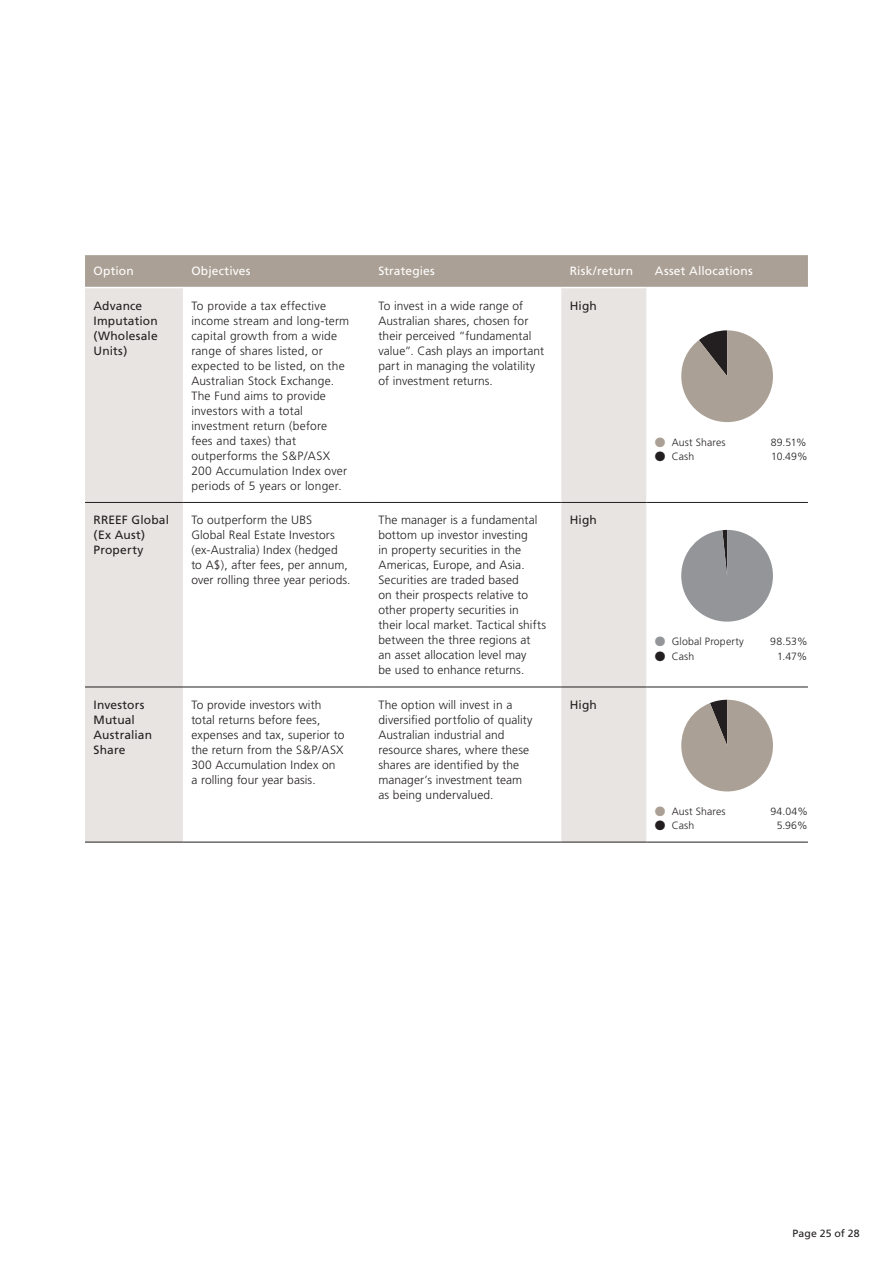
<style>
.page{position:relative;width:893px;height:1263px;background:#fff}
.page>*{position:absolute;margin:0;border:0;box-sizing:border-box;transform-origin:0 0}
.t1{font:300 12px/15px "Frutiger";letter-spacing:.01em;color:#231f20}
.t2{font:12px/15px "Frutiger";letter-spacing:.01em;color:#231f20}
.t3{font:12px "Frutiger";letter-spacing:.015em;color:#fff}
.t4{font:300 10.5px "Frutiger";letter-spacing:.01em;color:#231f20}
.t5{font:10.5px "Frutiger";letter-spacing:.015em;color:#231f20}
.s1{color:#aba095}
.s2{color:#939598}
</style>
<div class="page">
<div style="left:85px;top:255px;width:723px;height:32px;background:#aba095"></div>
<svg style="left:85px;top:288px;width:561px;height:554px"></svg>
<hr style="left:85px;top:687px;width:98px;height:1px;background:#231f20">
<hr style="left:183px;top:687px;width:187px;height:1px;background:#231f20">
<hr style="left:370px;top:687px;width:191px;height:1px;background:#231f20">
<hr style="left:561px;top:687px;width:85px;height:1px;background:#231f20">
<hr style="left:646px;top:687px;width:162px;height:1px;background:#231f20">
<hr style="left:85px;top:842px;width:98px;height:1px;background:#231f20">
<hr style="left:183px;top:842px;width:187px;height:1px;background:#231f20">
<hr style="left:370px;top:842px;width:191px;height:1px;background:#231f20">
<hr style="left:561px;top:842px;width:85px;height:1px;background:#231f20">
<hr style="left:646px;top:842px;width:162px;height:1px;background:#231f20">
<hr style="left:85px;top:502px;width:98px;height:1px;background:#231f20">
<hr style="left:183px;top:502px;width:187px;height:1px;background:#231f20">
<hr style="left:370px;top:502px;width:191px;height:1px;background:#231f20">
<hr style="left:561px;top:502px;width:85px;height:1px;background:#231f20">
<hr style="left:646px;top:502px;width:162px;height:1px;background:#231f20">
<svg style="left:681px;top:330px;width:92px;height:92px"></svg>
<svg style="left:681px;top:530px;width:92px;height:92px"></svg>
<svg style="left:681px;top:700px;width:92px;height:91px"></svg>
<p class="t3" style="left:94px;top:264px;width:42px">Option</p>
<p class="t3" style="left:191px;top:264px;width:61px">Objectives</p>
<p class="t3" style="left:378px;top:264px;width:58px">Strategies</p>
<p class="t3" style="left:570px;top:264px;width:65px">Risk/return</p>
<p class="t3" style="left:655px;top:264px;width:99px">Asset Allocations</p>
<p class="t2" style="left:94px;top:298px;width:66px">Advance<br>Imputation (Wholesale<br>Units)</p>
<p class="t1" style="left:191px;top:298px;width:159px">To provide a tax effective income stream and long-term capital growth from a wide range of shares listed, or expected to be listed, on the<br>Australian Stock Exchange.<br>The Fund aims to provide investors with a total investment return (before fees and taxes) that outperforms the S&amp;P/ASX<br>200 Accumulation Index over periods of 5 years or longer.</p>
<p class="t1" style="left:378px;top:298px;width:167px">To invest in a wide range of<br>Australian shares, chosen for their perceived “fundamental value”. Cash plays an important part in managing the volatility of investment returns.</p>
<p class="t2" style="left:570px;top:298px;width:29px">High</p>
<p class="t4" style="left:655px;top:436px;width:72px"><span class="s1">●</span> Aust Shares</p>
<p class="t4" style="left:771px;top:436px;width:38px">89.51%</p>
<p class="t4" style="left:655px;top:450px;width:41px">● Cash</p>
<p class="t4" style="left:771px;top:450px;width:38px">10.49%</p>
<p class="t2" style="left:94px;top:513px;width:77px">RREEF Global (Ex Aust)<br>Property</p>
<p class="t1" style="left:191px;top:513px;width:161px">To outperform the UBS<br>Global Real Estate Investors (ex-Australia) Index (hedged to A$), after fees, per annum, over rolling three year periods.</p>
<p class="t1" style="left:378px;top:513px;width:169px">The manager is a fundamental bottom up investor investing<br>in property securities in the<br>Americas, Europe, and Asia.<br>Securities are traded based<br>on their prospects relative to other property securities in<br>their local market. Tactical shifts between the three regions at an asset allocation level may<br>be used to enhance returns.</p>
<p class="t2" style="left:570px;top:513px;width:29px">High</p>
<p class="t2" style="left:94px;top:697px;width:60px">Investors<br>Mutual<br>Australian<br>Share</p>
<p class="t1" style="left:191px;top:697px;width:155px">To provide investors with total returns before fees, expenses and tax, superior to the return from the S&amp;P/ASX<br>300 Accumulation Index on a rolling four year basis.</p>
<p class="t1" style="left:378px;top:697px;width:156px">The option will invest in a diversified portfolio of quality<br>Australian industrial and resource shares, where these shares are identified by the manager’s investment team as being undervalued.</p>
<p class="t2" style="left:570px;top:697px;width:29px">High</p>
<p class="t4" style="left:655px;top:636px;width:91px"><span class="s2">●</span> Global Property</p>
<p class="t4" style="left:770px;top:636px;width:39px">98.53%</p>
<p class="t4" style="left:655px;top:650px;width:41px">● Cash</p>
<p class="t4" style="left:777px;top:650px;width:32px">1.47%</p>
<p class="t4" style="left:655px;top:805px;width:72px"><span class="s1">●</span> Aust Shares</p>
<p class="t4" style="left:770px;top:805px;width:39px">94.04%</p>
<p class="t4" style="left:655px;top:820px;width:41px">● Cash</p>
<p class="t4" style="left:777px;top:820px;width:32px">5.96%</p>
<p class="t5" style="left:792px;top:1227px;width:69px">Page 25 of 28</p>
</div>
